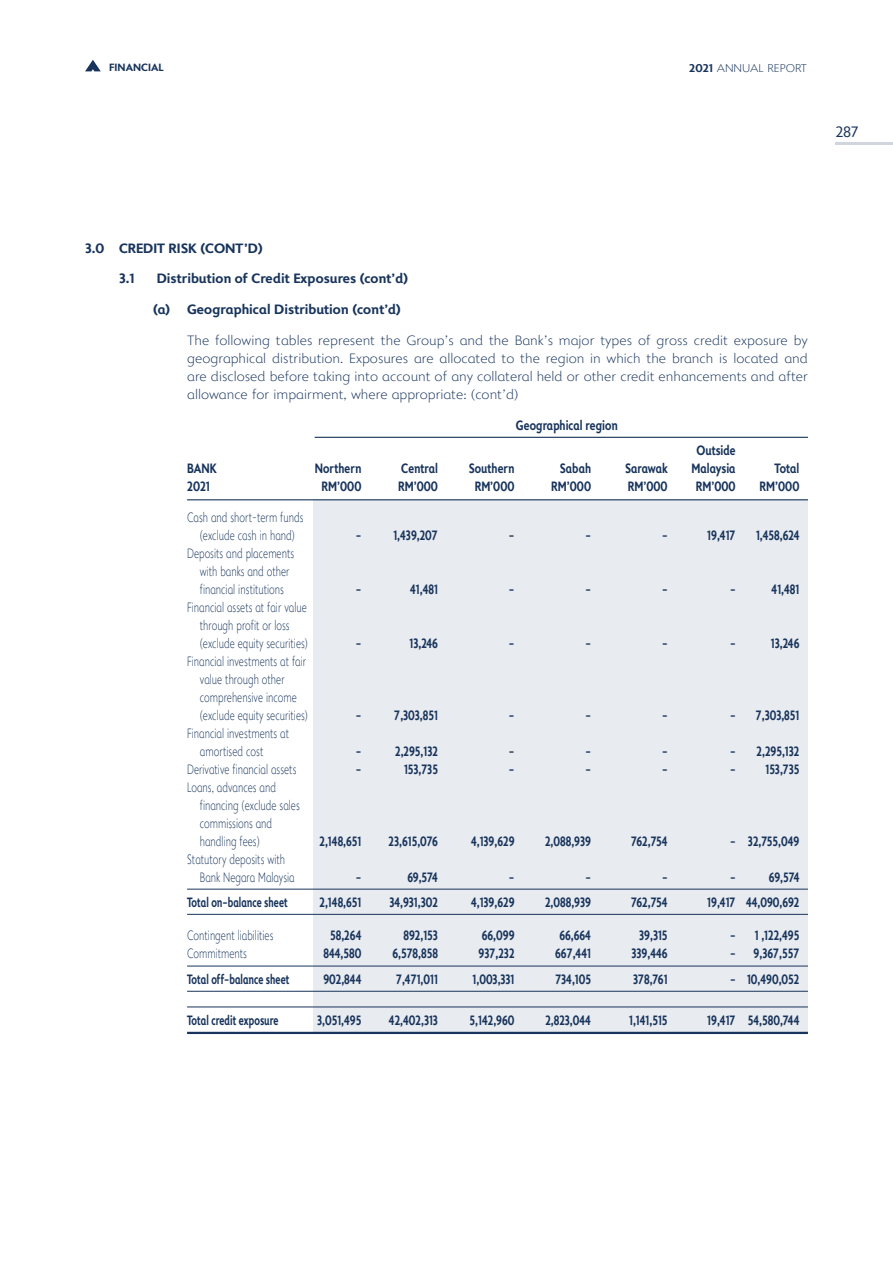
<style>
.page{position:relative;width:893px;height:1263px;background:#fff}
.page>*{position:absolute;margin:0;border:0;box-sizing:border-box;transform-origin:0 0}
.t1{font:700 15px "Alliance";color:#18345c}
.t2{font:800 13.5px "Alliance";color:#18345c;scale:.75 1}
.t3{font:500 13.5px/18px "Alliance";color:#18345c;scale:.7 1}
.t4{font:500 13.5px/18px "Alliance";color:#18345c;text-align:justify}
.t5{font:800 13.5px "Alliance";color:#18345c;scale:.8 1}
.t6{font:800 13.5px "Alliance";color:#18345c}
.t7{font:800 13.5px "Alliance";color:#18345c;scale:.7 1}
.t8{font:500 11.25px "Alliance";color:#18345c}
.t9{font:800 10.5px "Alliance";color:#18345c}
.s1{font-weight:800}
</style>
<div class="page">
<svg style="left:85px;top:60px;width:16px;height:11px"></svg>
<hr style="left:835px;top:142px;width:58px;height:3px;background:#d1d6de">
<div style="left:313px;top:499px;width:495px;height:534px;background:#e8ebef"></div>
<hr style="left:315px;top:437px;width:493px;height:1px;background:#18345c">
<hr style="left:187px;top:499px;width:621px;height:1px;background:#18345c">
<hr style="left:187px;top:889px;width:621px;height:1px;background:#18345c">
<hr style="left:187px;top:914px;width:621px;height:1px;background:#18345c">
<hr style="left:187px;top:966px;width:621px;height:1px;background:#18345c">
<hr style="left:187px;top:991px;width:621px;height:1px;background:#18345c">
<hr style="left:187px;top:1006px;width:621px;height:1px;background:#18345c">
<hr style="left:187px;top:1032px;width:621px;height:2px;background:#18345c">
<p class="t9" style="left:109px;top:62px;width:56px">FINANCIAL</p>
<p class="t8" style="left:689px;top:62px;width:119px"><span class="s1">2021</span> ANNUAL REPORT</p>
<p class="t1" style="left:835px;top:124px;width:25px">287</p>
<p class="t6" style="left:85px;top:240px;width:52px">3.0 Credit</p>
<p class="t6" style="left:169px;top:240px;width:16px">Risk</p>
<p class="t6" style="left:201px;top:240px;width:64px">(CONT’D)</p>
<p class="t6" style="left:119px;top:271px;width:17px">3.1</p>
<p class="t6" style="left:157px;top:271px;width:253px">Distribution of Credit Exposures (cont’d)</p>
<p class="t6" style="left:153px;top:302px;width:249px">(a) Geographical Distribution (cont’d)</p>
<p class="t4" style="left:187px;top:332px;width:622px">The following tables represent the Group’s and the Bank’s major types of gross credit exposure by geographical distribution. Exposures are allocated to the region in which the branch is located and are disclosed before taking into account of any collateral held or other credit enhancements and after allowance for impairment, where appropriate: (cont’d)</p>
<p class="t5" style="left:516px;top:417px;width:129px">Geographical region</p>
<p class="t5" style="left:696px;top:443px;width:51px">Outside</p>
<p class="t5" style="left:187px;top:461px;width:39px">BANK</p>
<p class="t5" style="left:315px;top:461px;width:60px">Northern</p>
<p class="t5" style="left:401px;top:461px;width:47px">Central</p>
<p class="t5" style="left:469px;top:461px;width:59px">Southern</p>
<p class="t5" style="left:560px;top:461px;width:40px">Sabah</p>
<p class="t5" style="left:625px;top:461px;width:54px">Sarawak</p>
<p class="t5" style="left:691px;top:461px;width:57px">Malaysia</p>
<p class="t5" style="left:774px;top:461px;width:33px">Total</p>
<p class="t5" style="left:187px;top:479px;width:30px">2021</p>
<p class="t5" style="left:322px;top:479px;width:51px">RM’000</p>
<p class="t5" style="left:398px;top:479px;width:51px">RM’000</p>
<p class="t5" style="left:475px;top:479px;width:51px">RM’000</p>
<p class="t5" style="left:551px;top:479px;width:51px">RM’000</p>
<p class="t5" style="left:628px;top:479px;width:51px">RM’000</p>
<p class="t5" style="left:696px;top:479px;width:51px">RM’000</p>
<p class="t5" style="left:760px;top:479px;width:51px">RM’000</p>
<p class="t3" style="left:187px;top:508px;width:168px;text-align:center">Cash and short-term funds (exclude cash in hand)</p>
<p class="t2" style="left:356px;top:527px;width:111px">- 1,439,207</p>
<p class="t2" style="left:509px;top:527px;width:9px">-</p>
<p class="t2" style="left:585px;top:527px;width:9px">-</p>
<p class="t2" style="left:662px;top:527px;width:9px">-</p>
<p class="t2" style="left:707px;top:527px;width:39px">19,417</p>
<p class="t2" style="left:756px;top:527px;width:59px">1,458,624</p>
<p class="t3" style="left:200px;top:544px;width:136px;text-indent:-13px">Deposits and placements with banks and other financial institutions</p>
<p class="t3" style="left:200px;top:598px;width:156px;text-indent:-13px">Financial assets at fair value through profit or loss (exclude equity securities)</p>
<p class="t3" style="left:200px;top:652px;width:156px;text-indent:-13px">Financial investments at fair value through other comprehensive income (exclude equity securities)</p>
<p class="t3" style="left:200px;top:724px;width:129px;text-indent:-13px">Financial investments at amortised cost</p>
<p class="t2" style="left:356px;top:581px;width:9px">-</p>
<p class="t2" style="left:410px;top:581px;width:39px">41,481</p>
<p class="t2" style="left:509px;top:581px;width:9px">-</p>
<p class="t2" style="left:585px;top:581px;width:9px">-</p>
<p class="t2" style="left:662px;top:581px;width:9px">-</p>
<p class="t2" style="left:730px;top:581px;width:9px">-</p>
<p class="t2" style="left:772px;top:581px;width:39px">41,481</p>
<p class="t2" style="left:356px;top:635px;width:9px">-</p>
<p class="t2" style="left:409px;top:635px;width:39px">13,246</p>
<p class="t2" style="left:509px;top:635px;width:9px">-</p>
<p class="t2" style="left:585px;top:635px;width:9px">-</p>
<p class="t2" style="left:662px;top:635px;width:9px">-</p>
<p class="t2" style="left:730px;top:635px;width:9px">-</p>
<p class="t2" style="left:771px;top:635px;width:39px">13,246</p>
<p class="t2" style="left:356px;top:707px;width:9px">-</p>
<p class="t2" style="left:394px;top:707px;width:60px">7,303,851</p>
<p class="t2" style="left:509px;top:707px;width:9px">-</p>
<p class="t2" style="left:585px;top:707px;width:9px">-</p>
<p class="t2" style="left:662px;top:707px;width:9px">-</p>
<p class="t2" style="left:730px;top:707px;width:94px">- 7,303,851</p>
<p class="t2" style="left:356px;top:743px;width:9px">-</p>
<p class="t2" style="left:395px;top:743px;width:59px">2,295,132</p>
<p class="t2" style="left:509px;top:743px;width:9px">-</p>
<p class="t2" style="left:585px;top:743px;width:9px">-</p>
<p class="t2" style="left:662px;top:743px;width:9px">-</p>
<p class="t2" style="left:730px;top:743px;width:94px">- 2,295,132</p>
<p class="t3" style="left:187px;top:760px;width:158px">Derivative financial assets</p>
<p class="t2" style="left:356px;top:761px;width:9px">-</p>
<p class="t2" style="left:404px;top:761px;width:47px">153,735</p>
<p class="t2" style="left:509px;top:761px;width:9px">-</p>
<p class="t2" style="left:585px;top:761px;width:9px">-</p>
<p class="t2" style="left:662px;top:761px;width:9px">-</p>
<p class="t2" style="left:730px;top:761px;width:94px">- 153,735</p>
<p class="t3" style="left:200px;top:778px;width:144px;text-indent:-13px">Loans, advances and financing (exclude sales commissions and handling fees)</p>
<p class="t2" style="left:320px;top:833px;width:57px">2,148,651</p>
<p class="t2" style="left:389px;top:833px;width:67px">23,615,076</p>
<p class="t2" style="left:471px;top:833px;width:59px">4,139,629</p>
<p class="t2" style="left:545px;top:833px;width:63px">2,088,939</p>
<p class="t2" style="left:631px;top:833px;width:50px">762,754</p>
<p class="t2" style="left:730px;top:833px;width:94px">- 32,755,049</p>
<p class="t3" style="left:200px;top:850px;width:137px;text-indent:-13px">Statutory deposits with<br>Bank Negara Malaysia</p>
<p class="t2" style="left:356px;top:869px;width:9px">-</p>
<p class="t2" style="left:407px;top:869px;width:42px">69,574</p>
<p class="t2" style="left:509px;top:869px;width:9px">-</p>
<p class="t2" style="left:585px;top:869px;width:9px">-</p>
<p class="t2" style="left:662px;top:869px;width:9px">-</p>
<p class="t2" style="left:730px;top:869px;width:9px">-</p>
<p class="t2" style="left:769px;top:869px;width:42px">69,574</p>
<p class="t7" style="left:187px;top:895px;width:145px">Total on-balance sheet</p>
<p class="t2" style="left:320px;top:895px;width:57px">2,148,651</p>
<p class="t2" style="left:389px;top:895px;width:66px">34,931,302</p>
<p class="t2" style="left:471px;top:895px;width:59px">4,139,629</p>
<p class="t2" style="left:545px;top:895px;width:63px">2,088,939</p>
<p class="t2" style="left:631px;top:895px;width:50px">762,754</p>
<p class="t2" style="left:707px;top:895px;width:124px">19,417 44,090,692</p>
<p class="t3" style="left:187px;top:927px;width:125px">Contingent liabilities</p>
<p class="t2" style="left:330px;top:928px;width:43px">58,264</p>
<p class="t2" style="left:403px;top:928px;width:47px">892,153</p>
<p class="t2" style="left:482px;top:928px;width:45px">66,099</p>
<p class="t2" style="left:559px;top:928px;width:44px">66,664</p>
<p class="t2" style="left:639px;top:928px;width:39px">39,315</p>
<p class="t2" style="left:730px;top:928px;width:94px">- 1 ,122,495</p>
<p class="t3" style="left:187px;top:945px;width:87px">Commitments</p>
<p class="t2" style="left:323px;top:946px;width:52px">844,580</p>
<p class="t2" style="left:392px;top:946px;width:62px">6,578,858</p>
<p class="t2" style="left:479px;top:946px;width:49px">937,232</p>
<p class="t2" style="left:555px;top:946px;width:49px">667,441</p>
<p class="t2" style="left:631px;top:946px;width:50px">339,446</p>
<p class="t2" style="left:730px;top:946px;width:94px">- 9,367,557</p>
<p class="t7" style="left:187px;top:972px;width:147px">Total off-balance sheet</p>
<p class="t2" style="left:323px;top:972px;width:52px">902,844</p>
<p class="t2" style="left:396px;top:972px;width:57px">7,471,011</p>
<p class="t2" style="left:473px;top:972px;width:57px">1,003,331</p>
<p class="t2" style="left:555px;top:972px;width:49px">734,105</p>
<p class="t2" style="left:633px;top:972px;width:47px">378,761</p>
<p class="t2" style="left:730px;top:972px;width:94px">- 10,490,052</p>
<p class="t7" style="left:187px;top:1012px;width:132px">Total credit exposure</p>
<p class="t2" style="left:317px;top:1012px;width:61px">3,051,495</p>
<p class="t2" style="left:389px;top:1012px;width:67px">42,402,313</p>
<p class="t2" style="left:470px;top:1012px;width:61px">5,142,960</p>
<p class="t2" style="left:545px;top:1012px;width:62px">2,823,044</p>
<p class="t2" style="left:629px;top:1012px;width:53px">1,141,515</p>
<p class="t2" style="left:707px;top:1012px;width:124px">19,417 54,580,744</p>
</div>
